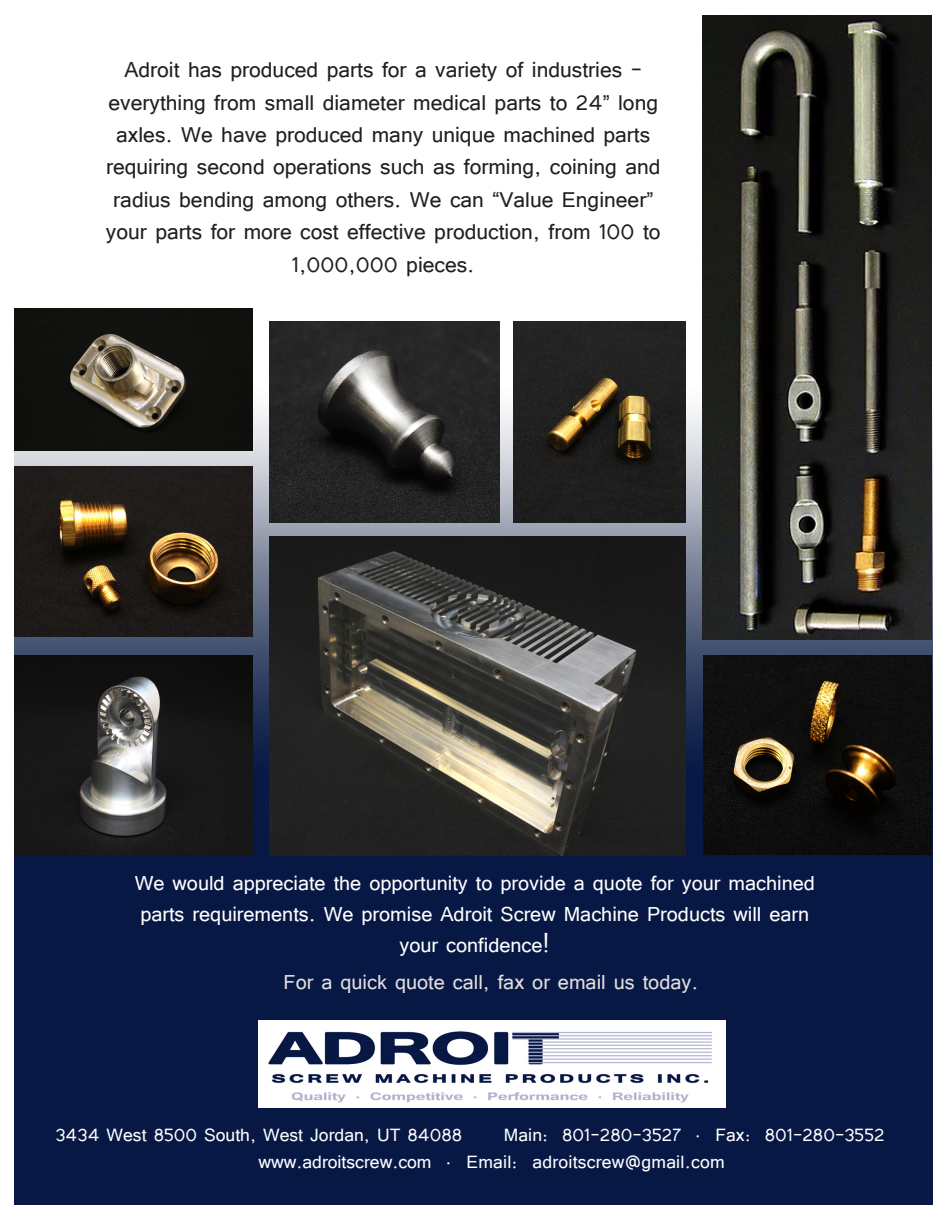
<style>
.page{position:relative;width:945px;height:1215px;background:#fff}
.page>*{position:absolute;margin:0;border:0;box-sizing:border-box;transform-origin:0 0}
.t1{font:27px/32.4px "Tunga";color:#231f20;text-align:center}
.t2{font:25.5px/30.6px "Tunga";color:#fff;text-align:center}
.t3{font:25.5px "Tunga";color:#e2dfdf}
.t4{font:22.5px "Tunga";color:#fff}
</style>
<div class="page">
<img style="left:14px;top:16px;width:918px;height:1188px">
<img style="left:258px;top:1020px;width:467px;height:88px">
<img style="left:14px;top:466px;width:238px;height:171px">
<img style="left:14px;top:656px;width:238px;height:199px">
<img style="left:704px;top:655px;width:228px;height:200px">
<img style="left:270px;top:321px;width:230px;height:201px">
<img style="left:270px;top:536px;width:415px;height:320px">
<img style="left:703px;top:15px;width:229px;height:625px">
<img style="left:15px;top:309px;width:237px;height:142px">
<img style="left:513px;top:321px;width:172px;height:201px">
<p class="t1" style="left:106px;top:52px;width:556px">Adroit has produced parts for a variety of industries - everything from small diameter medical parts to 24” long axles. We have produced many unique machined parts requiring second operations such as forming, coining and radius bending among others. We can “Value Engineer” your parts for more cost effective production, from 100 to 1,000,000 pieces.</p>
<p class="t2" style="left:135px;top:866px;width:682px">We would appreciate the opportunity to provide a quote for your machined parts requirements. We promise Adroit Screw Machine Products will earn your confidence!</p>
<p class="t3" style="left:284px;top:965px;width:416px">For a quick quote call, fax or email us today.</p>
<p class="t4" style="left:56px;top:1120px;width:408px">3434 West 8500 South, West Jordan, UT 84088</p>
<p class="t4" style="left:504px;top:1120px;width:382px">Main: 801-280-3527 . Fax: 801-280-3552</p>
<p class="t4" style="left:258px;top:1147px;width:468px">www.adroitscrew.com . Email: adroitscrew@gmail.com</p>
</div>
